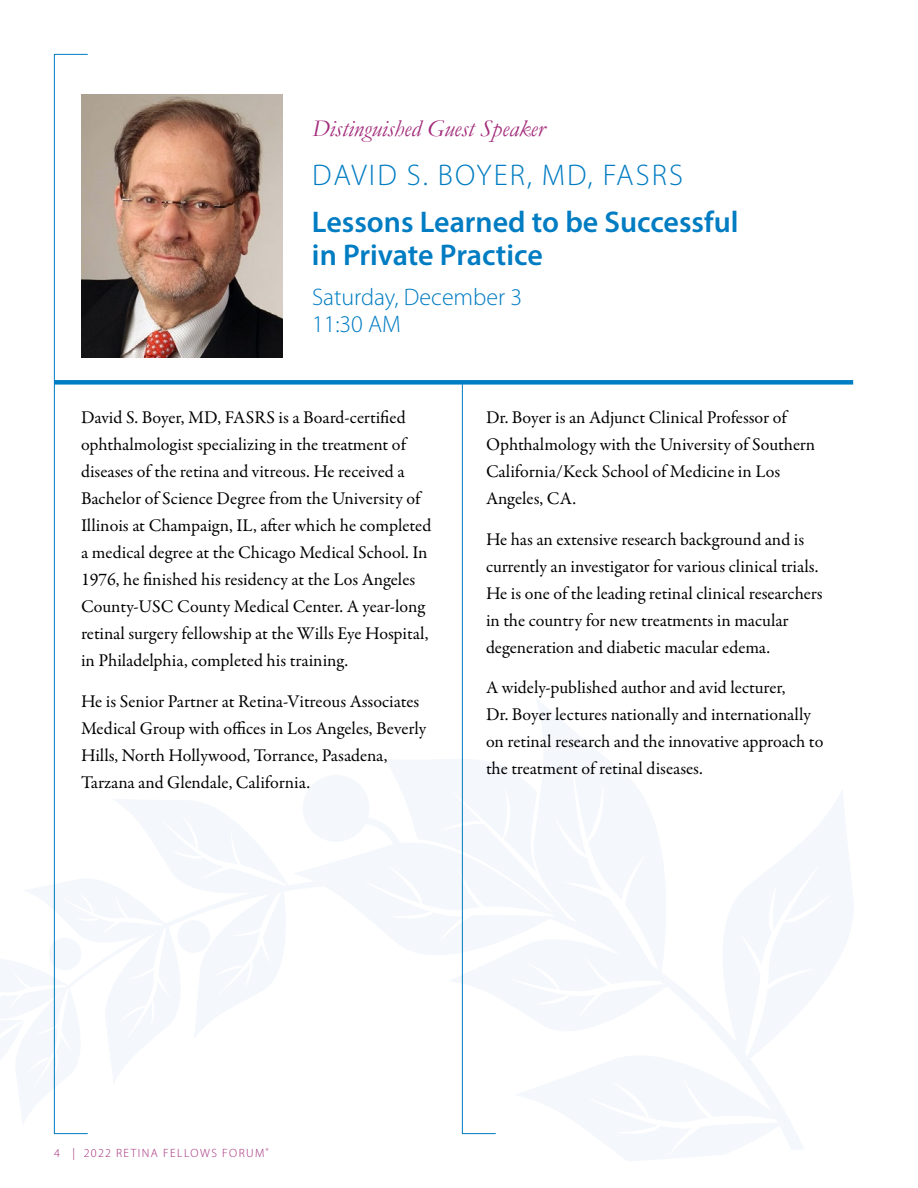
<style>
.page{position:relative;width:918px;height:1188px;background:#fff}
.page>*{position:absolute;margin:0;border:0;box-sizing:border-box;transform-origin:0 0}
.t1{font:600 30px/33px "Myriad Pro";color:#007cc2}
.t2{font:300 30px "Myriad Pro";letter-spacing:.07em;color:#007cc2}
.t3{font:italic 24px "Garamond";color:#a22979}
.t4{font:300 24px/27px "Myriad Pro";color:#007cc2}
.t5{font:18px/27px "Garamond Premr Pro";color:#000}
.t6{font:300 12px "Myriad Pro";letter-spacing:.12em;color:#a22979}
</style>
<div class="page">
<svg style="left:785px;top:791px;width:69px;height:160px;fill:#f4f7fb"></svg>
<svg style="left:536px;top:699px;width:52px;height:45px"></svg>
<svg style="left:785px;top:909px;width:57px;height:241px"></svg>
<svg style="left:0;top:744px;width:785px;height:417px"></svg>
<img style="left:81px;top:95px;width:201px;height:263px">
<hr style="left:54px;top:54px;width:34px;height:1px;background:#007cc2">
<hr style="left:54px;top:54px;width:1px;height:1080px;background:#007cc2">
<hr style="left:54px;top:1133px;width:34px;height:1px;background:#007cc2">
<hr style="left:462px;top:383px;width:1px;height:751px;background:#007cc2">
<hr style="left:462px;top:1133px;width:34px;height:1px;background:#007cc2">
<div style="left:54px;top:380px;width:799px;height:5px;background:#007cc2"></div>
<h2 class="t3" style="left:312px;top:112px;width:234px">Distinguished Guest Speaker</h2>
<h1 class="t2" style="left:312px;top:159px;width:372px">DAVID S. BOYER, MD, FASRS</h1>
<h1 class="t1" style="left:312px;top:205px;width:428px">Lessons Learned to be Successful in Private Practice</h1>
<h2 class="t4" style="left:312px;top:284px;width:212px">Saturday, December 3<br>11:30 AM</h2>
<p class="t5" style="left:81px;top:405px;width:352px">David S. Boyer, MD, FASRS is a Board-certified ophthalmologist specializing in the treatment of diseases of the retina and vitreous. He received a Bachelor of Science Degree from the University of Illinois at Champaign, IL, after which he completed a medical degree at the Chicago Medical School. In 1976, he finished his residency at the Los Angeles County-USC County Medical Center. A year-long retinal surgery fellowship at the Wills Eye Hospital, in Philadelphia, completed his training.</p>
<p class="t5" style="left:81px;top:688px;width:347px">He is Senior Partner at Retina-Vitreous Associates Medical Group with offices in Los Angeles, Beverly Hills, North Hollywood, Torrance, Pasadena, Tarzana and Glendale, California.</p>
<p class="t5" style="left:486px;top:405px;width:331px">Dr. Boyer is an Adjunct Clinical Professor of Ophthalmology with the University of Southern California/Keck School of Medicine in Los Angeles, CA.</p>
<p class="t5" style="left:486px;top:526px;width:338px">He has an extensive research background and is currently an investigator for various clinical trials.<br>He is one of the leading retinal clinical researchers in the country for new treatments in macular degeneration and diabetic macular edema.</p>
<p class="t5" style="left:486px;top:675px;width:339px">A widely-published author and avid lecturer,<br>Dr. Boyer lectures nationally and internationally on retinal research and the innovative approach to the treatment of retinal diseases.</p>
<p class="t6" style="left:54px;top:1146px;width:216px">4 | 2022 RETINA FELLOWS FORUM<sup>®</sup></p>
</div>
